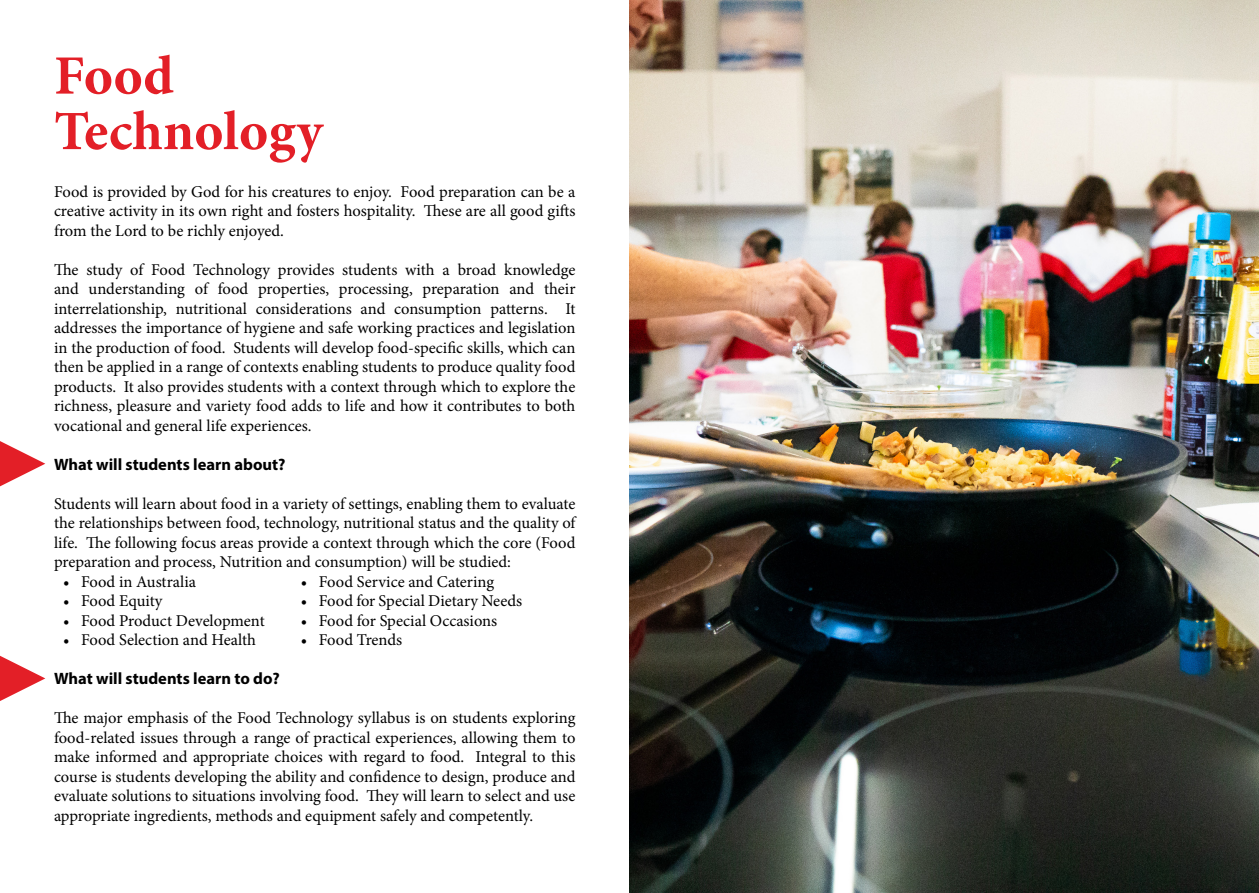
<style>
.page{position:relative;width:1259px;height:893px;background:#fff}
.page>*{position:absolute;margin:0;border:0;box-sizing:border-box;transform-origin:0 0}
.t1{font:700 55.5px "Minion Pro";color:#e31f27}
.t2{font:16.5px/19.5px "Minion Pro";color:#000;text-align:justify}
.t3{font:700 16.5px "Myriad Pro";color:#000}
</style>
<div class="page">
<svg style="left:0;top:441px;width:45px;height:45px"></svg>
<svg style="left:0;top:656px;width:45px;height:45px"></svg>
<img style="left:629px;top:0;width:630px;height:893px">
<p class="t1" style="left:54px;top:37px;width:121px">Food</p>
<p class="t1" style="left:54px;top:92px;width:270px">Technology</p>
<p class="t2" style="left:54px;top:182px;width:523px">Food is provided by God for his creatures to enjoy. Food preparation can be a creative activity in its own right and fosters hospitality. These are all good gifts from the Lord to be richly enjoyed.</p>
<p class="t2" style="left:54px;top:260px;width:523px">The study of Food Technology provides students with a broad knowledge and understanding of food properties, processing, preparation and their interrelationship, nutritional considerations and consumption patterns. It addresses the importance of hygiene and safe working practices and legislation in the production of food. Students will develop food-specific skills, which can then be applied in a range of contexts enabling students to produce quality food products. It also provides students with a context through which to explore the richness, pleasure and variety food adds to life and how it contributes to both vocational and general life experiences.</p>
<p class="t3" style="left:54px;top:453px;width:233px">What will students learn about?</p>
<p class="t2" style="left:54px;top:494px;width:523px">Students will learn about food in a variety of settings, enabling them to evaluate the relationships between food, technology, nutritional status and the quality of life. The following focus areas provide a context through which the core (Food preparation and process, Nutrition and consumption) will be studied:</p>
<p class="t2" style="left:63px;top:572px;width:135px">• Food in Australia</p>
<p class="t2" style="left:63px;top:591px;width:101px">• Food Equity</p>
<p class="t2" style="left:63px;top:611px;width:203px">• Food Product Development</p>
<p class="t2" style="left:63px;top:630px;width:194px">• Food Selection and Health</p>
<p class="t3" style="left:54px;top:668px;width:227px">What will students learn to do?</p>
<p class="t2" style="left:54px;top:708px;width:523px">The major emphasis of the Food Technology syllabus is on students exploring food-related issues through a range of practical experiences, allowing them to make informed and appropriate choices with regard to food. Integral to this course is students developing the ability and confidence to design, produce and evaluate solutions to situations involving food. They will learn to select and use appropriate ingredients, methods and equipment safely and competently.</p>
<p class="t2" style="left:301px;top:572px;width:195px">• Food Service and Catering</p>
<p class="t2" style="left:301px;top:591px;width:223px">• Food for Special Dietary Needs</p>
<p class="t2" style="left:301px;top:611px;width:198px">• Food for Special Occasions</p>
<p class="t2" style="left:301px;top:630px;width:103px">• Food Trends</p>
</div>
